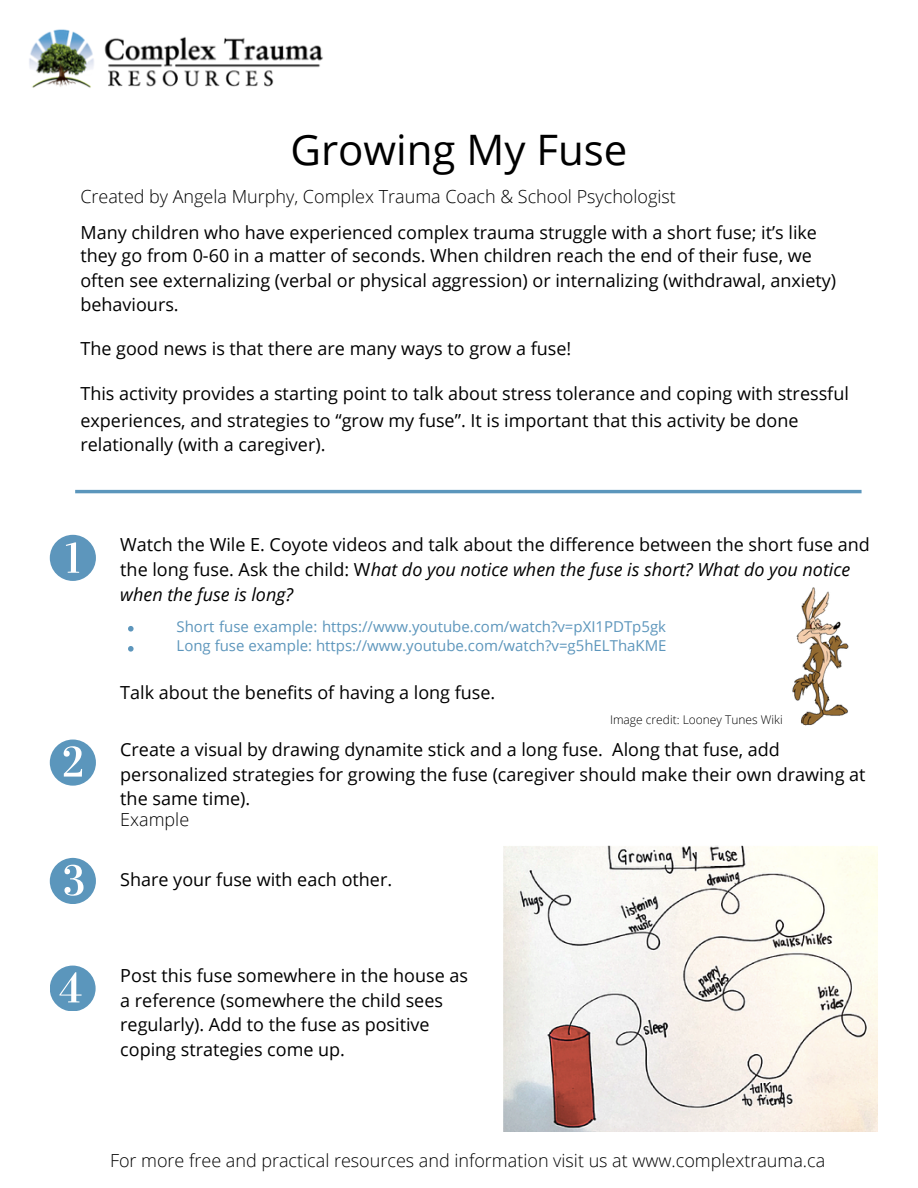
<style>
.page{position:relative;width:918px;height:1188px;background:#fff}
.page>*{position:absolute;margin:0;border:0;box-sizing:border-box;transform-origin:0 0}
.t1{font:42px "Open Sans";color:#000}
.t2{font:18px/24.8px "Open Sans";color:#000}
.t3{font:300 18px "Open Sans";color:#000}
.t4{font:15px/19.2px "Open Sans";color:#5d96bc}
.t5{font:300 12px "Open Sans";color:#000}
.s1{font-style:italic}
</style>
<div class="page">
<img style="left:29px;top:29px;width:294px;height:59px">
<svg style="left:50px;top:535px;width:46px;height:46px"></svg>
<svg style="left:50px;top:740px;width:46px;height:46px"></svg>
<svg style="left:50px;top:858px;width:46px;height:46px"></svg>
<svg style="left:50px;top:966px;width:46px;height:45px"></svg>
<hr style="left:75px;top:490px;width:787px;height:3px;background:#5b96bc">
<img style="left:503px;top:846px;width:375px;height:285px">
<img style="left:792px;top:587px;width:57px;height:139px">
<svg style="left:128px;top:626px;width:6px;height:6px"></svg>
<svg style="left:128px;top:646px;width:6px;height:6px"></svg>
<h1 class="t1" style="left:290px;top:120px;width:339px">Growing My Fuse</h1>
<p class="t3" style="left:80px;top:184px;width:597px">Created by Angela Murphy, Complex Trauma Coach &amp; School Psychologist</p>
<p class="t2" style="left:80px;top:220px;width:757px;line-height:24px">Many children who have experienced complex trauma struggle with a short fuse; it’s like they go from 0-60 in a matter of seconds. When children reach the end of their fuse, we often see externalizing (verbal or physical aggression) or internalizing (withdrawal, anxiety) behaviours.</p>
<p class="t2" style="left:80px;top:335px;width:492px">The good news is that there are many ways to grow a fuse!</p>
<p class="t2" style="left:80px;top:379px;width:770px;line-height:27px">This activity provides a starting point to talk about stress tolerance and coping with stressful experiences, and strategies to “grow my fuse”. It is important that this activity be done</p>
<p class="t2" style="left:80px;top:432px;width:247px">relationally (with a caregiver).</p>
<p class="t2" style="left:120px;top:532px;width:751px">Watch the Wile E. Coyote videos and talk about the difference between the short fuse and the long fuse. Ask the child: W<span class="s1">hat do you notice when the fuse is short? What do you notice when the fuse is long?</span></p>
<p class="t4" style="left:177px;top:617px;width:492px">Short fuse example: https://www.youtube.com/watch?v=pXI1PDTp5gk<br>Long fuse example: https://www.youtube.com/watch?v=g5hELThaKME</p>
<p class="t2" style="left:120px;top:680px;width:377px">Talk about the benefits of having a long fuse.</p>
<p class="t5" style="left:610px;top:711px;width:174px">Image credit: Looney Tunes Wiki</p>
<p class="t2" style="left:120px;top:737px;width:747px">Create a visual by drawing dynamite stick and a long fuse. Along that fuse, add personalized strategies for growing the fuse (caregiver should make their own drawing at the same time).</p>
<p class="t3" style="left:120px;top:806px;width:70px">Example</p>
<p class="t2" style="left:120px;top:867px;width:273px">Share your fuse with each other.</p>
<p class="t2" style="left:120px;top:963px;width:349px">Post this fuse somewhere in the house as a reference (somewhere the child sees regularly). Add to the fuse as positive coping strategies come up.</p>
<p class="t3" style="left:110px;top:1148px;width:717px">For more free and practical resources and information visit us at www.complextrauma.ca</p>
</div>
